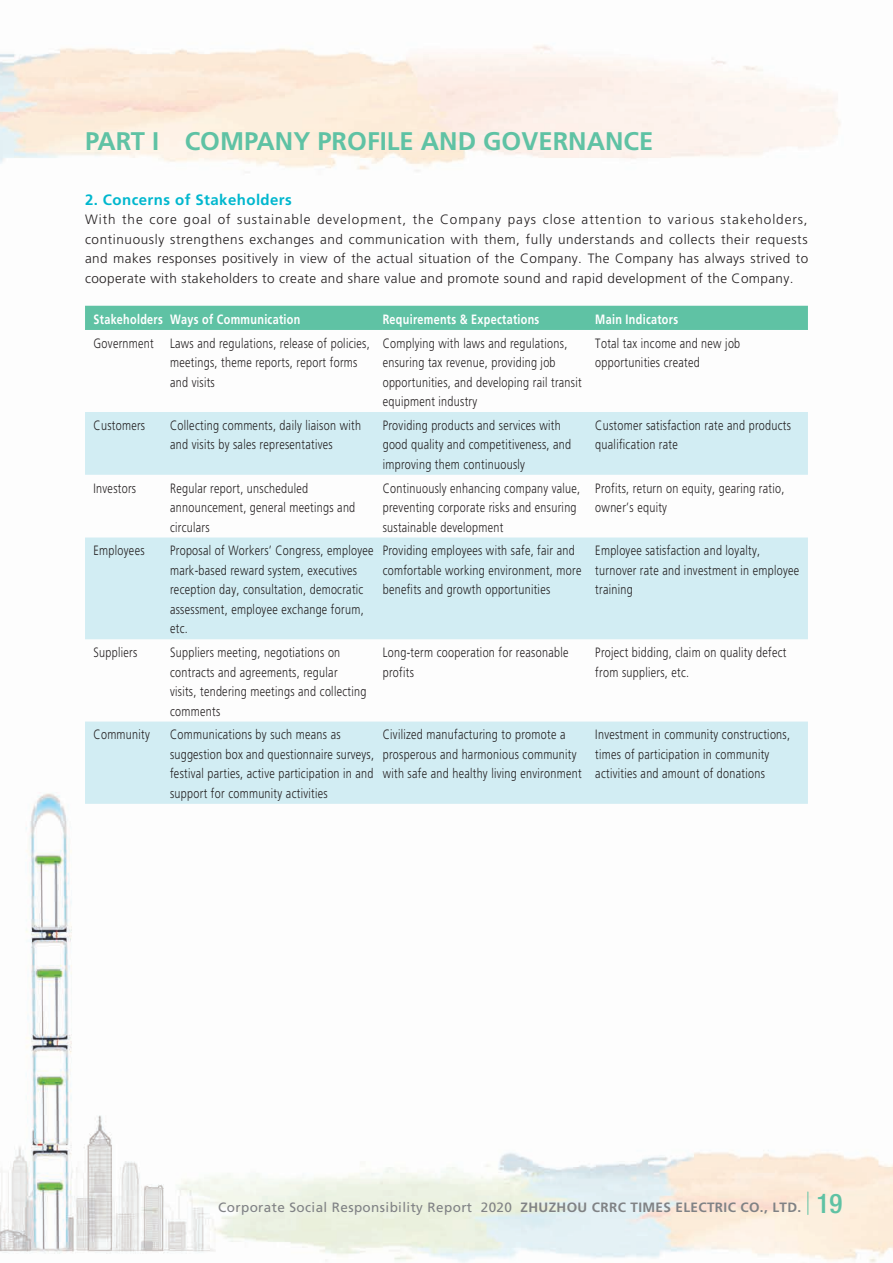
<style>
.page{position:relative;width:893px;height:1263px;background:#fff}
.page>*{position:absolute;margin:0;border:0;box-sizing:border-box;transform-origin:0 0}
.t1{font:700 25.5px "Frutiger LT Std";color:#5fc2a4}
._02_Heading_2{font:700 15px "Frutiger LT Std";letter-spacing:.03em;color:#00b7ce}
._50_Table_Body{font:300 13.5px/19.5px "Frutiger LT Std";letter-spacing:.03em;color:#231f20;scale:.8 1}
._00_Body_text{font:300 13.5px/19.5px "Frutiger LT Std";letter-spacing:.03em;color:#231f20;text-align:justify}
.t2{font:13.5px "Frutiger LT Std";letter-spacing:.03em;color:#808285}
._50_Table_Body-2{font:700 13.5px "Frutiger LT Std";letter-spacing:.03em;color:#fff;scale:.8 1}
.s1{font-weight:700}
.s2{font-family:"Helvetica Neue LT Std";font-weight:500;font-stretch:condensed;font-size:27px;color:#5fc2a4}
</style>
<div class="page">
<img style="left:0;top:45px;width:893px;height:1218px">
<svg style="left:807px;top:1192px;width:1px;height:22px"></svg>
<div style="left:85px;top:306px;width:723px;height:23px;background:#5fc2a4"></div>
<svg style="left:85px;top:412px;width:723px;height:392px;fill:#d2edf3"></svg>
<hr style="left:85px;top:329px;width:85px;height:1px;background:#5fc2a4">
<hr style="left:170px;top:329px;width:213px;height:1px;background:#5fc2a4">
<hr style="left:383px;top:329px;width:212px;height:1px;background:#5fc2a4">
<hr style="left:595px;top:329px;width:213px;height:1px;background:#5fc2a4">
<h1 class="t1" style="left:85px;top:126px;width:570px">PART I COMPANY PROFILE AND GOVERNANCE</h1>
<p class="_02_Heading_2" style="left:85px;top:191px;width:208px">2. Concerns of Stakeholders</p>
<p class="_00_Body_text" style="left:85px;top:210px;width:725px">With the core goal of sustainable development, the Company pays close attention to various stakeholders, continuously strengthens exchanges and communication with them, fully understands and collects their requests and makes responses positively in view of the actual situation of the Company. The Company has always strived to cooperate with stakeholders to create and share value and promote sound and rapid development of the Company.</p>
<p class="_50_Table_Body-2" style="left:94px;top:311px;width:88px">Stakeholders</p>
<p class="_50_Table_Body-2" style="left:170px;top:311px;width:164px">Ways of Communication</p>
<p class="_50_Table_Body-2" style="left:383px;top:311px;width:197px">Requirements &amp; Expectations</p>
<p class="_50_Table_Body-2" style="left:595px;top:311px;width:105px">Main Indicators</p>
<p class="_50_Table_Body" style="left:94px;top:333px;width:77px">Government</p>
<p class="_50_Table_Body" style="left:170px;top:333px;width:251px">Laws and regulations, release of policies, meetings, theme reports, report forms and visits</p>
<p class="_50_Table_Body" style="left:383px;top:333px;width:250px">Complying with laws and regulations, ensuring tax revenue, providing job opportunities, and developing rail transit equipment industry</p>
<p class="_50_Table_Body" style="left:595px;top:333px;width:183px">Total tax income and new job opportunities created</p>
<p class="_50_Table_Body" style="left:94px;top:416px;width:66px">Customers</p>
<p class="_50_Table_Body" style="left:170px;top:416px;width:240px">Collecting comments, daily liaison with and visits by sales representatives</p>
<p class="_50_Table_Body" style="left:383px;top:416px;width:237px">Providing products and services with good quality and competitiveness, and improving them continuously</p>
<p class="_50_Table_Body" style="left:595px;top:416px;width:246px">Customer satisfaction rate and products qualification rate</p>
<p class="_50_Table_Body" style="left:94px;top:478px;width:55px">Investors</p>
<p class="_50_Table_Body" style="left:170px;top:478px;width:233px">Regular report, unscheduled announcement, general meetings and circulars</p>
<p class="_50_Table_Body" style="left:383px;top:478px;width:248px">Continuously enhancing company value, preventing corporate risks and ensuring sustainable development</p>
<p class="_50_Table_Body" style="left:595px;top:478px;width:238px">Profits, return on equity, gearing ratio, owner’s equity</p>
<p class="_50_Table_Body" style="left:94px;top:541px;width:65px">Employees</p>
<p class="_50_Table_Body" style="left:170px;top:541px;width:256px">Proposal of Workers’ Congress, employee mark-based reward system, executives reception day, consultation, democratic assessment, employee exchange forum, etc.</p>
<p class="_50_Table_Body" style="left:383px;top:541px;width:250px">Providing employees with safe, fair and comfortable working environment, more benefits and growth opportunities</p>
<p class="_50_Table_Body" style="left:595px;top:541px;width:256px">Employee satisfaction and loyalty, turnover rate and investment in employee training</p>
<p class="_50_Table_Body" style="left:94px;top:643px;width:56px">Suppliers</p>
<p class="_50_Table_Body" style="left:170px;top:643px;width:247px">Suppliers meeting, negotiations on contracts and agreements, regular visits, tendering meetings and collecting comments</p>
<p class="_50_Table_Body" style="left:383px;top:643px;width:234px">Long-term cooperation for reasonable profits</p>
<p class="_50_Table_Body" style="left:595px;top:643px;width:241px">Project bidding, claim on quality defect from suppliers, etc.</p>
<p class="_50_Table_Body" style="left:94px;top:725px;width:72px">Community</p>
<p class="_50_Table_Body" style="left:170px;top:725px;width:256px">Communications by such means as suggestion box and questionnaire surveys, festival parties, active participation in and support for community activities</p>
<p class="_50_Table_Body" style="left:383px;top:725px;width:250px">Civilized manufacturing to promote a prosperous and harmonious community with safe and healthy living environment</p>
<p class="_50_Table_Body" style="left:595px;top:725px;width:245px">Investment in community constructions, times of participation in community activities and amount of donations</p>
<p class="t2" style="left:218px;top:1199px;width:626px">Corporate Social Responsibility Report 2020 <span class="s1">ZHUZHOU CRRC TIMES ELECTRIC CO., LTD.</span> <span class="s2">19</span></p>
</div>
